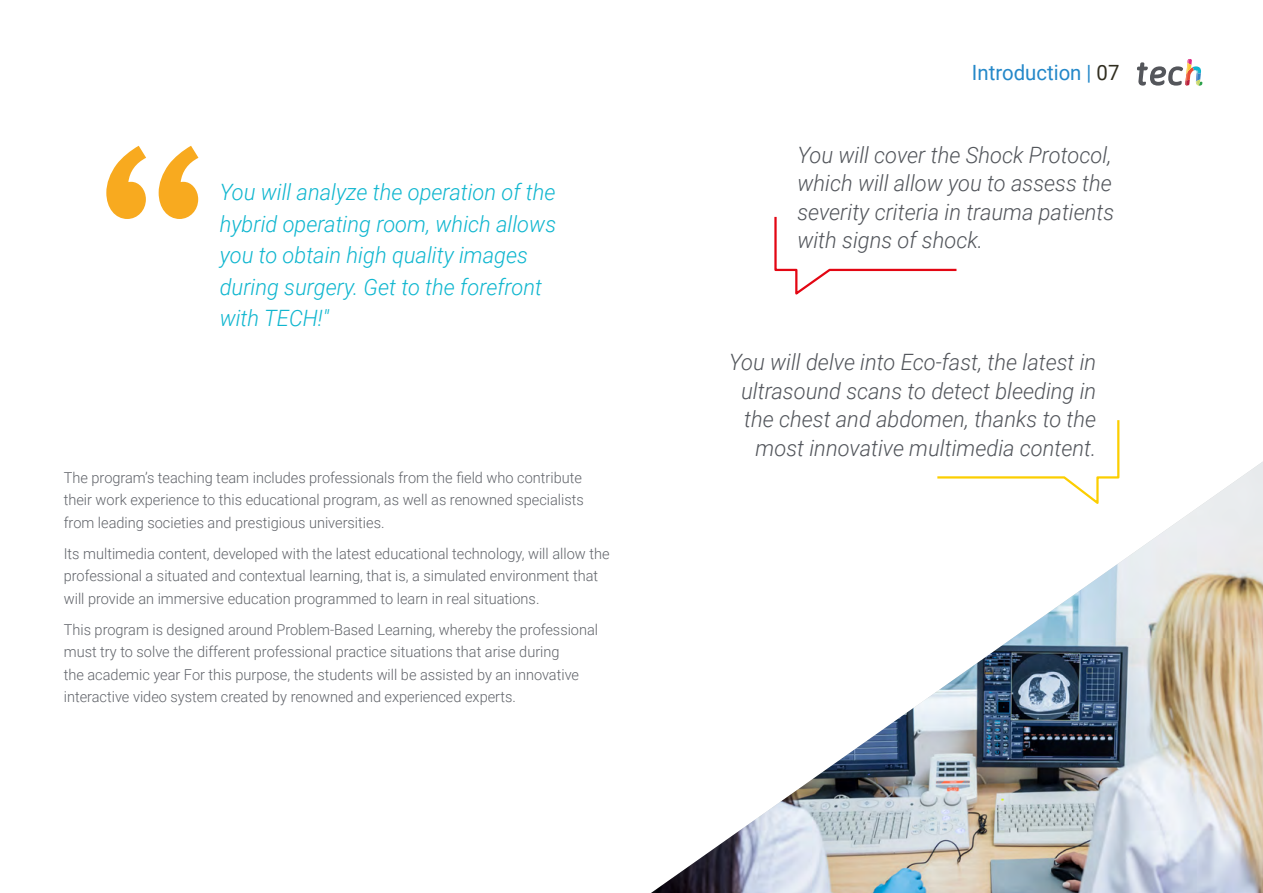
<style>
.page{position:relative;width:1263px;height:893px;background:#fff}
.page>*{position:absolute;margin:0;border:0;box-sizing:border-box;transform-origin:0 0}
.t1{font:italic 300 22.5px/28.5px "Roboto";color:#52555b;text-align:right}
.t2{font:italic 300 22.5px/31.5px "Roboto";color:#0fb6cf}
.t3{font:21px "Roboto";color:#2488c9}
.t4{font:300 15px/22.5px "Roboto";color:#61646a}
.s1{color:#312e20}
</style>
<div class="page">
<img style="left:651px;top:461px;width:612px;height:432px">
<svg style="left:935px;top:420px;width:185px;height:87px"></svg>
<svg style="left:774px;top:216px;width:183px;height:79px"></svg>
<svg style="left:106px;top:146px;width:92px;height:73px"></svg>
<svg style="left:1137px;top:59px;width:65px;height:27px"></svg>
<h1 class="t2" style="left:220px;top:176px;width:338px">You will analyze the operation of the hybrid operating room, which allows you to obtain high quality images during surgery. Get to the forefront with TECH!"</h1>
<p class="t4" style="left:64px;top:466px;width:522px">The program’s teaching team includes professionals from the field who contribute their work experience to this educational program, as well as renowned specialists from leading societies and prestigious universities.</p>
<p class="t4" style="left:64px;top:542px;width:547px">Its multimedia content, developed with the latest educational technology, will allow the professional a situated and contextual learning, that is, a simulated environment that will provide an immersive education programmed to learn in real situations.</p>
<p class="t4" style="left:64px;top:618px;width:536px">This program is designed around Problem-Based Learning, whereby the professional must try to solve the different professional practice situations that arise during<br>the academic year For this purpose, the students will be assisted by an innovative interactive video system created by renowned and experienced experts.</p>
<h2 class="t3" style="left:972px;top:57px;width:149px">Introduction | <span class="s1">07</span></h2>
<h1 class="t1" style="left:797px;top:140px;width:318px;text-align:left">You will cover the Shock Protocol, which will allow you to assess the severity criteria in trauma patients with signs of shock.</h1>
<h1 class="t1" style="left:729px;top:347px;width:369px">You will delve into Eco-fast, the latest in ultrasound scans to detect bleeding in the chest and abdomen, thanks to the most innovative multimedia content.</h1>
</div>
